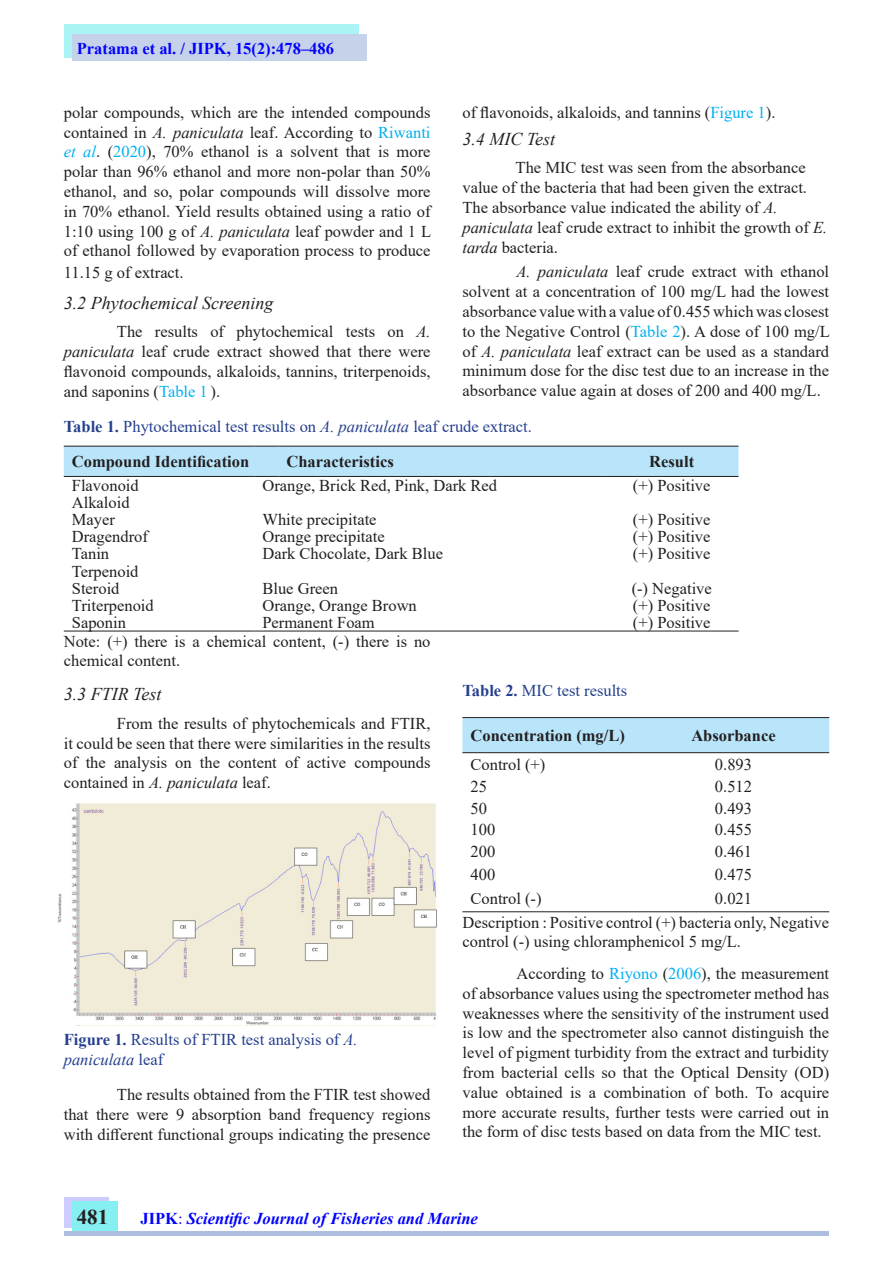
<style>
.page{position:relative;width:893px;height:1263px;background:#fff}
.page>*{position:absolute;margin:0;border:0;box-sizing:border-box;transform-origin:0 0}
.t1{font:700 21px "Times New Roman";color:#231f20}
.t2{font:italic 18px "Times New Roman";color:#231f20}
.t3{font:16.5px/19.8px "Times New Roman";color:#231f20;text-align:justify}
.t4{font:16.5px/19.8px "Times New Roman";color:#253f8e}
.t5{font:700 16.5px "Times New Roman";color:#231f20}
.t6{font:italic 700 16.5px "Times New Roman";color:#00f}
.t7{font:700 16.5px "Times New Roman";color:#00f}
.s1{font-style:italic}
.s2{color:#00b0f0}
.s3{font-style:italic;color:#00b0f0}
.s4{font-weight:700}
.s5{font-style:normal}
.s6{font-weight:400;font-style:normal}
</style>
<div class="page">
<hr style="left:64px;top:631px;width:190px;height:1px;background:#231f20">
<svg style="left:254px;top:631px;width:24px;height:1px"></svg>
<hr style="left:278px;top:631px;width:327px;height:1px;background:#231f20">
<hr style="left:605px;top:631px;width:133px;height:1px;background:#231f20">
<svg style="left:64px;top:446px;width:674px;height:31px;background:#b4def2"></svg>
<hr style="left:278px;top:476px;width:327px;height:1px;background:#231f20">
<hr style="left:605px;top:476px;width:133px;height:1px;background:#231f20">
<img style="left:57px;top:803px;width:380px;height:223px">
<div style="left:462px;top:718px;width:367px;height:34px;background:#b9e5fa"></div>
<hr style="left:462px;top:911px;width:176px;height:1px;background:#231f20">
<hr style="left:638px;top:911px;width:191px;height:1px;background:#231f20">
<hr style="left:462px;top:717px;width:176px;height:1px;background:#231f20">
<hr style="left:638px;top:717px;width:191px;height:1px;background:#231f20">
<hr style="left:462px;top:752px;width:176px;height:1px;background:#231f20">
<hr style="left:638px;top:752px;width:191px;height:1px;background:#231f20">
<div style="left:65px;top:25px;width:294px;height:33px;background:#aaf4f6"></div>
<div style="left:73px;top:35px;width:294px;height:26px;background:#c6d2ea"></div>
<div style="left:64px;top:1197px;width:45px;height:30px;background:#ccf"></div>
<div style="left:73px;top:1201px;width:45px;height:29px;background:#86eff1"></div>
<div style="left:64px;top:1231px;width:765px;height:5px;background:#adbee1"></div>
<p class="t7" style="left:77px;top:37px;width:259px">Pratama et al. / JIPK, 15(2):478–486</p>
<p class="t3" style="left:64px;top:102px;width:369px">polar compounds, which are the intended compounds contained in <span class="s1">A. paniculata</span> leaf. According to <span class="s2">Riwanti </span><span class="s3">et al</span>. (<span class="s2">2020</span>), 70% ethanol is a solvent that is more polar than 96% ethanol and more non-polar than 50% ethanol, and so, polar compounds will dissolve more in 70% ethanol. Yield results obtained using a ratio of 1:10 using 100 g of <span class="s1">A. paniculata</span> leaf powder and 1 L of ethanol followed by evaporation process to produce</p>
<p class="t3" style="left:64px;top:262px;width:121px">11.15 g of extract.</p>
<p class="t2" style="left:64px;top:290px;width:211px">3.2 Phytochemical Screening</p>
<p class="t3" style="left:64px;top:321px;width:368px;text-indent:53px">The results of phytochemical tests on <span class="s1">A. paniculata</span> leaf crude extract showed that there were flavonoid compounds, alkaloids, tannins, triterpenoids, and saponins (<span class="s2">Table 1</span> ).</p>
<p class="t3" style="left:462px;top:102px;width:315px">of flavonoids, alkaloids, and tannins (<span class="s2">Figure 1</span>).</p>
<p class="t2" style="left:462px;top:126px;width:94px">3.4 MIC Test</p>
<p class="t3" style="left:462px;top:157px;width:366px;text-align:left;text-indent:53px">The MIC test was seen from the absorbance value of the bacteria that had been given the extract.<br>The absorbance value indicated the ability of <span class="s1">A. paniculata</span> leaf crude extract to inhibit the growth of <span class="s1">E. tarda</span> bacteria.</p>
<p class="t3" style="left:462px;top:261px;width:369px;text-indent:54px"><span class="s1">A. paniculata</span> leaf crude extract with ethanol solvent at a concentration of 100 mg/L had the lowest absorbance value with a value of 0.455 which was closest to the Negative Control (<span class="s2">Table 2</span>). A dose of 100 mg/L of <span class="s1">A. paniculata</span> leaf extract can be used as a standard minimum dose for the disc test due to an increase in the absorbance value again at doses of 200 and 400 mg/L.</p>
<p class="t4" style="left:64px;top:416px;width:470px"><span class="s4">Table 1.</span> Phytochemical test results on <span class="s1">A. paniculata</span> leaf crude extract.</p>
<p class="t5" style="left:72px;top:449px;width:179px">Compound Identification</p>
<p class="t5" style="left:287px;top:449px;width:109px">Characteristics</p>
<p class="t5" style="left:649px;top:449px;width:46px">Result</p>
<p class="t3" style="left:72px;top:475px;width:68px">Flavonoid</p>
<p class="t3" style="left:262px;top:475px;width:236px">Orange, Brick Red, Pink, Dark Red</p>
<p class="t3" style="left:633px;top:475px;width:79px">(+) Positive</p>
<p class="t3" style="left:72px;top:492px;width:59px">Alkaloid</p>
<p class="t3" style="left:72px;top:509px;width:45px">Mayer</p>
<p class="t3" style="left:262px;top:509px;width:116px">White precipitate</p>
<p class="t3" style="left:633px;top:509px;width:79px">(+) Positive</p>
<p class="t3" style="left:72px;top:526px;width:78px">Dragendrof</p>
<p class="t3" style="left:262px;top:526px;width:124px">Orange precipitate</p>
<p class="t3" style="left:633px;top:526px;width:79px">(+) Positive</p>
<p class="t3" style="left:72px;top:543px;width:39px">Tanin</p>
<p class="t3" style="left:262px;top:543px;width:182px">Dark Chocolate, Dark Blue</p>
<p class="t3" style="left:633px;top:543px;width:79px">(+) Positive</p>
<p class="t3" style="left:72px;top:561px;width:68px">Terpenoid</p>
<p class="t3" style="left:72px;top:578px;width:49px">Steroid</p>
<p class="t3" style="left:262px;top:578px;width:77px">Blue Green</p>
<p class="t3" style="left:632px;top:578px;width:82px">(-) Negative</p>
<p class="t3" style="left:72px;top:595px;width:83px">Triterpenoid</p>
<p class="t3" style="left:262px;top:595px;width:156px">Orange, Orange Brown</p>
<p class="t3" style="left:633px;top:595px;width:79px">(+) Positive</p>
<p class="t3" style="left:72px;top:612px;width:56px">Saponin</p>
<p class="t3" style="left:262px;top:612px;width:114px">Permanent Foam</p>
<p class="t3" style="left:633px;top:612px;width:79px">(+) Positive</p>
<p class="t3" style="left:64px;top:631px;width:368px;line-height:19px">Note: (+) there is a chemical content, (-) there is no chemical content.</p>
<p class="t2" style="left:64px;top:681px;width:99px">3.3 FTIR Test</p>
<p class="t3" style="left:64px;top:713px;width:368px;text-indent:53px">From the results of phytochemicals and FTIR, it could be seen that there were similarities in the results of the analysis on the content of active compounds contained in <span class="s1">A. paniculata</span> leaf.</p>
<p class="t4" style="left:462px;top:680px;width:166px"><span class="s4">Table 2.</span> MIC test results</p>
<p class="t5" style="left:471px;top:723px;width:156px">Concentration (mg/L)</p>
<p class="t5" style="left:691px;top:723px;width:86px">Absorbance</p>
<p class="t3" style="left:471px;top:754px;width:76px">Control (+)</p>
<p class="t3" style="left:715px;top:754px;width:39px">0.893</p>
<p class="t3" style="left:471px;top:776px;width:18px">25</p>
<p class="t3" style="left:715px;top:776px;width:39px">0.512</p>
<p class="t3" style="left:471px;top:798px;width:18px">50</p>
<p class="t3" style="left:715px;top:798px;width:39px">0.493</p>
<p class="t3" style="left:471px;top:819px;width:26px">100</p>
<p class="t3" style="left:715px;top:819px;width:39px">0.455</p>
<p class="t3" style="left:471px;top:841px;width:26px">200</p>
<p class="t3" style="left:715px;top:841px;width:39px">0.461</p>
<p class="t3" style="left:471px;top:864px;width:26px">400</p>
<p class="t3" style="left:715px;top:864px;width:39px">0.475</p>
<p class="t3" style="left:471px;top:888px;width:73px">Control (-)</p>
<p class="t3" style="left:715px;top:888px;width:39px">0.021</p>
<p class="t3" style="left:462px;top:912px;width:368px;line-height:18.9px">Description : Positive control (+) bacteria only, Negative control (-) using chloramphenicol 5 mg/L.</p>
<p class="t3" style="left:462px;top:963px;width:368px;text-indent:54px">According to <span class="s2">Riyono</span> (<span class="s2">2006</span>), the measurement of absorbance values using the spectrometer method has weaknesses where the sensitivity of the instrument used is low and the spectrometer also cannot distinguish the level of pigment turbidity from the extract and turbidity from bacterial cells so that the Optical Density (OD) value obtained is a combination of both. To acquire more accurate results, further tests were carried out in the form of disc tests based on data from the MIC test.</p>
<p class="t4" style="left:64px;top:1029px;width:295px"><span class="s4">Figure 1.</span> Results of FTIR test analysis of <span class="s1">A. paniculata</span> leaf</p>
<p class="t3" style="left:64px;top:1084px;width:368px;text-indent:53px">The results obtained from the FTIR test showed that there were 9 absorption band frequency regions with different functional groups indicating the presence</p>
<p class="t1" style="left:77px;top:1202px;width:33px">481</p>
<p class="t6" style="left:141px;top:1207px;width:339px"><span class="s5">JIPK</span><span class="s6">:</span> Scientific Journal of Fisheries and Marine</p>
</div>
